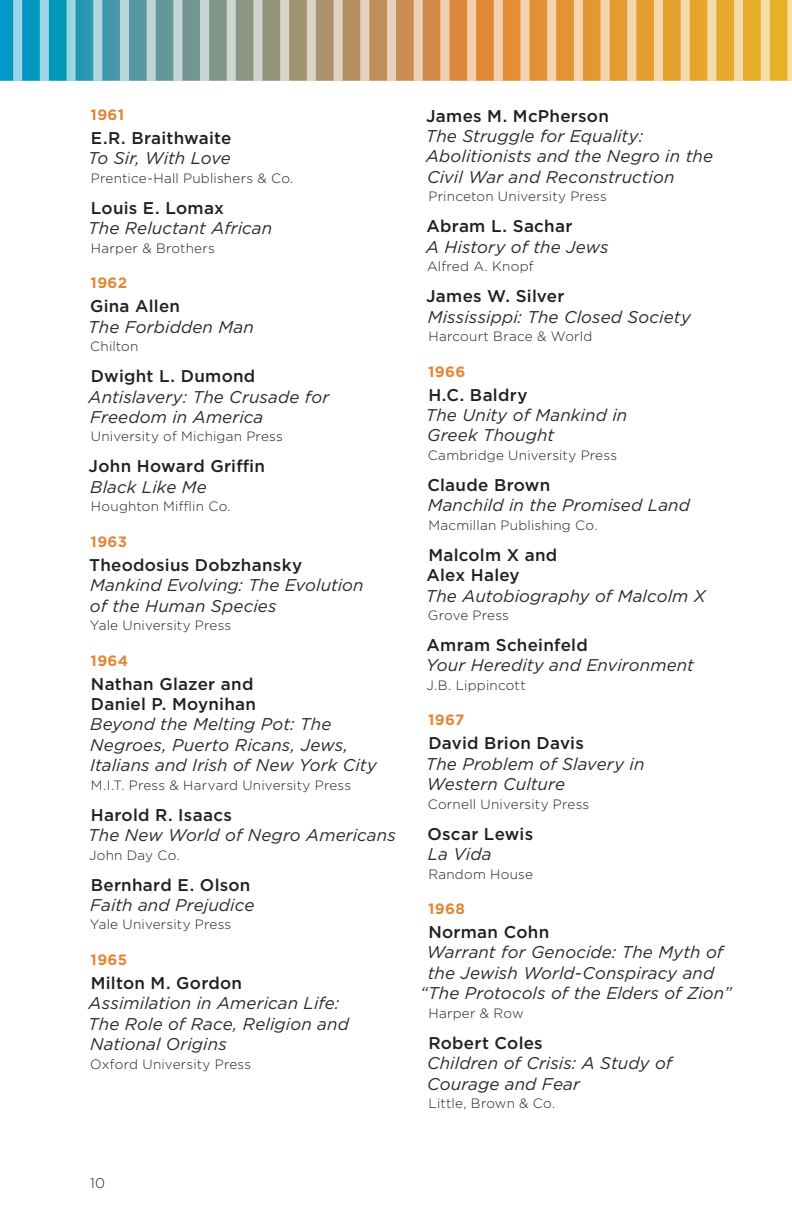
<style>
.page{position:relative;width:792px;height:1224px;background:#fff}
.page>*{position:absolute;margin:0;border:0;box-sizing:border-box;transform-origin:0 0}
.t1{font:italic 17px/20.4px "Gotham";letter-spacing:.005em;color:#2c292a}
.t2{font:500 17px/20.4px "Gotham";letter-spacing:.015em;color:#231f20}
.t3{font:700 15px "Gotham";letter-spacing:.025em;color:#e08838}
.t4{font:300 14px "Gotham";color:#231f20}
.t5{font:300 13.6px "Gotham";letter-spacing:.015em;color:#231f20}
</style>
<div class="page">
<svg style="left:13px;top:0;width:778px;height:81px;background:#d9d3bd"></svg>
<div style="left:76px;top:0;width:17px;height:81px;background:#2a98b1"></div>
<div style="left:0;top:0;width:13px;height:81px;background:#0099c8"></div>
<div style="left:102px;top:0;width:18px;height:81px;background:#4598a9"></div>
<div style="left:22px;top:0;width:18px;height:81px;background:#0098c1"></div>
<div style="left:129px;top:0;width:18px;height:81px;background:#5797a1"></div>
<div style="left:182px;top:0;width:18px;height:81px;background:#739693"></div>
<div style="left:236px;top:0;width:17px;height:81px;background:#8a9583"></div>
<div style="left:343px;top:0;width:17px;height:81px;background:#b69063"></div>
<div style="left:316px;top:0;width:18px;height:81px;background:#ac916b"></div>
<div style="left:556px;top:0;width:18px;height:81px;background:#e29434"></div>
<div style="left:583px;top:0;width:18px;height:81px;background:#e39833"></div>
<div style="left:636px;top:0;width:18px;height:81px;background:#e49e30"></div>
<div style="left:716px;top:0;width:18px;height:81px;background:#e5a82c"></div>
<div style="left:743px;top:0;width:18px;height:81px;background:#e6ad29"></div>
<div style="left:49px;top:0;width:18px;height:81px;background:#0098b8"></div>
<div style="left:156px;top:0;width:17px;height:81px;background:#65979a"></div>
<div style="left:209px;top:0;width:18px;height:81px;background:#7e958b"></div>
<div style="left:263px;top:0;width:17px;height:81px;background:#979379"></div>
<div style="left:289px;top:0;width:18px;height:81px;background:#a29372"></div>
<div style="left:423px;top:0;width:17px;height:81px;background:#d28a47"></div>
<div style="left:449px;top:0;width:18px;height:81px;background:#db883d"></div>
<div style="left:530px;top:0;width:17px;height:81px;background:#e29135"></div>
<div style="left:770px;top:0;width:17px;height:81px;background:#e7b026"></div>
<div style="left:690px;top:0;width:17px;height:81px;background:#e5a52d"></div>
<div style="left:476px;top:0;width:18px;height:81px;background:#e18a37"></div>
<div style="left:503px;top:0;width:17px;height:81px;background:#e18e37"></div>
<div style="left:663px;top:0;width:18px;height:81px;background:#e4a22e"></div>
<div style="left:369px;top:0;width:18px;height:81px;background:#bf8e5a"></div>
<div style="left:396px;top:0;width:18px;height:81px;background:#c98c51"></div>
<div style="left:610px;top:0;width:17px;height:81px;background:#e39b32"></div>
<p class="t3" style="left:91px;top:105px;width:35px">1961</p>
<p class="t2" style="left:91px;top:128px;width:142px">E.R. Braithwaite</p>
<p class="t1" style="left:88px;top:148px;width:144px">To Sir, With Love</p>
<p class="t5" style="left:91px;top:169px;width:204px">Prentice-Hall Publishers &amp; Co.</p>
<p class="t2" style="left:91px;top:197px;width:135px">Louis E. Lomax</p>
<p class="t1" style="left:88px;top:218px;width:186px">The Reluctant African</p>
<p class="t5" style="left:91px;top:239px;width:125px">Harper &amp; Brothers</p>
<p class="t3" style="left:91px;top:273px;width:38px">1962</p>
<p class="t2" style="left:90px;top:296px;width:92px">Gina Allen</p>
<p class="t1" style="left:88px;top:316px;width:167px">The Forbidden Man</p>
<p class="t5" style="left:90px;top:338px;width:50px">Chilton</p>
<p class="t2" style="left:91px;top:366px;width:166px">Dwight L. Dumond</p>
<p class="t1" style="left:89px;top:386px;width:242px">Antislavery: The Crusade for<br>Freedom in America</p>
<p class="t5" style="left:91px;top:428px;width:193px">University of Michigan Press</p>
<p class="t2" style="left:89px;top:456px;width:178px">John Howard Griffin</p>
<p class="t1" style="left:90px;top:476px;width:118px">Black Like Me</p>
<p class="t5" style="left:91px;top:498px;width:141px">Houghton Mifflin Co.</p>
<p class="t3" style="left:91px;top:532px;width:38px">1963</p>
<p class="t2" style="left:89px;top:554px;width:215px">Theodosius Dobzhansky</p>
<p class="t1" style="left:90px;top:575px;width:275px">Mankind Evolving: The Evolution of the Human Species</p>
<p class="t5" style="left:90px;top:617px;width:143px">Yale University Press</p>
<p class="t3" style="left:91px;top:650px;width:39px">1964</p>
<p class="t2" style="left:91px;top:673px;width:167px">Nathan Glazer and<br>Daniel P. Moynihan</p>
<p class="t1" style="left:90px;top:714px;width:288px">Beyond the Melting Pot: The<br>Negroes, Puerto Ricans, Jews,<br>Italians and Irish of New York City</p>
<p class="t5" style="left:91px;top:776px;width:262px">M.I.T. Press &amp; Harvard University Press</p>
<p class="t2" style="left:91px;top:804px;width:143px">Harold R. Isaacs</p>
<p class="t1" style="left:88px;top:825px;width:309px">The New World of Negro Americans</p>
<p class="t5" style="left:89px;top:846px;width:92px">John Day Co.</p>
<p class="t2" style="left:91px;top:874px;width:161px">Bernhard E. Olson</p>
<p class="t1" style="left:90px;top:894px;width:166px">Faith and Prejudice</p>
<p class="t5" style="left:90px;top:916px;width:143px">Yale University Press</p>
<p class="t3" style="left:91px;top:950px;width:38px">1965</p>
<p class="t2" style="left:91px;top:973px;width:153px">Milton M. Gordon</p>
<p class="t1" style="left:88px;top:993px;width:262px">Assimilation in American Life:<br>The Role of Race, Religion and<br>National Origins</p>
<p class="t5" style="left:90px;top:1055px;width:162px">Oxford University Press</p>
<p class="t2" style="left:426px;top:105px;width:184px">James M. McPherson</p>
<p class="t1" style="left:426px;top:125px;width:289px">The Struggle for Equality:<br>Abolitionists and the Negro in the<br>Civil War and Reconstruction</p>
<p class="t5" style="left:428px;top:188px;width:180px">Princeton University Press</p>
<p class="t2" style="left:427px;top:216px;width:147px">Abram L. Sachar</p>
<p class="t1" style="left:426px;top:236px;width:184px">A History of the Jews</p>
<p class="t5" style="left:427px;top:258px;width:108px">Alfred A. Knopf</p>
<p class="t2" style="left:426px;top:286px;width:140px">James W. Silver</p>
<p class="t1" style="left:428px;top:306px;width:265px">Mississippi: The Closed Society</p>
<p class="t5" style="left:428px;top:328px;width:165px">Harcourt Brace &amp; World</p>
<p class="t3" style="left:428px;top:361px;width:39px">1966</p>
<p class="t2" style="left:428px;top:384px;width:101px">H.C. Baldry</p>
<p class="t1" style="left:426px;top:404px;width:203px">The Unity of Mankind in<br>Greek Thought</p>
<p class="t5" style="left:428px;top:446px;width:191px">Cambridge University Press</p>
<p class="t2" style="left:428px;top:474px;width:124px">Claude Brown</p>
<p class="t1" style="left:428px;top:495px;width:264px">Manchild in the Promised Land</p>
<p class="t5" style="left:428px;top:516px;width:170px">Macmillan Publishing Co.</p>
<p class="t2" style="left:427px;top:544px;width:132px">Malcolm X and<br>Alex Haley</p>
<p class="t1" style="left:426px;top:585px;width:281px">The Autobiography of Malcolm X</p>
<p class="t5" style="left:428px;top:607px;width:83px">Grove Press</p>
<p class="t2" style="left:427px;top:635px;width:163px">Amram Scheinfeld</p>
<p class="t1" style="left:426px;top:655px;width:269px">Your Heredity and Environment</p>
<p class="t5" style="left:427px;top:676px;width:101px">J.B. Lippincott</p>
<p class="t3" style="left:428px;top:710px;width:38px">1967</p>
<p class="t2" style="left:428px;top:733px;width:157px">David Brion Davis</p>
<p class="t1" style="left:426px;top:753px;width:220px">The Problem of Slavery in<br>Western Culture</p>
<p class="t5" style="left:428px;top:795px;width:163px">Cornell University Press</p>
<p class="t2" style="left:428px;top:823px;width:107px">Oscar Lewis</p>
<p class="t1" style="left:428px;top:843px;width:65px">La Vida</p>
<p class="t5" style="left:428px;top:865px;width:106px">Random House</p>
<p class="t3" style="left:428px;top:899px;width:38px">1968</p>
<p class="t2" style="left:428px;top:922px;width:122px">Norman Cohn</p>
<p class="t1" style="left:420px;top:942px;width:313px;text-align:center">Warrant for Genocide: The Myth of the Jewish World-Conspiracy and “The Protocols of the Elders of Zion”</p>
<p class="t5" style="left:428px;top:1004px;width:97px">Harper &amp; Row</p>
<p class="t2" style="left:428px;top:1032px;width:116px">Robert Coles</p>
<p class="t1" style="left:427px;top:1053px;width:247px">Children of Crisis: A Study of<br>Courage and Fear</p>
<p class="t5" style="left:428px;top:1095px;width:128px">Little, Brown &amp; Co.</p>
<p class="t4" style="left:90px;top:1174px;width:17px">10</p>
</div>
